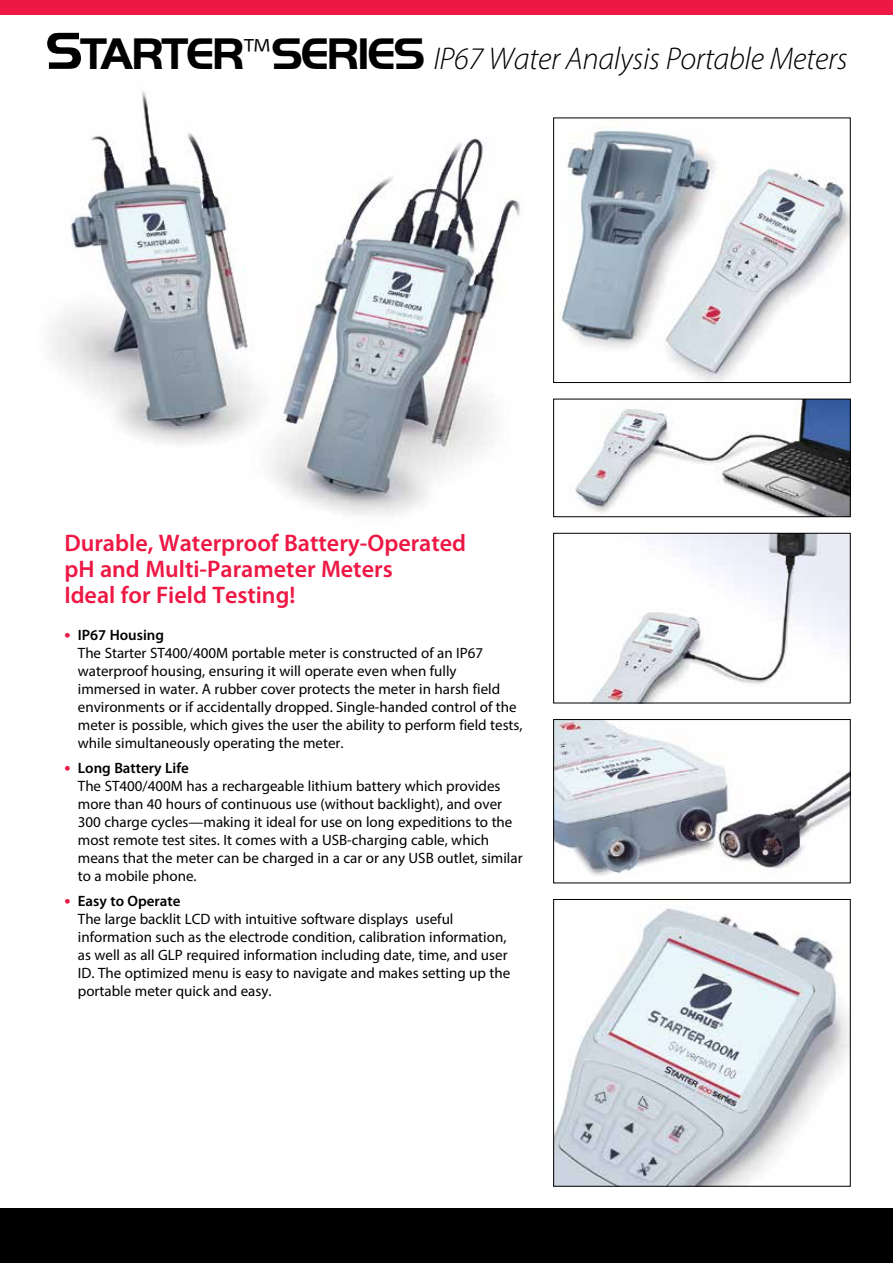
<style>
.page{position:relative;width:893px;height:1263px;background:#fff}
.page>*{position:absolute;margin:0;border:0;box-sizing:border-box;transform-origin:0 0}
.t1{font:italic 300 31.5px "Myriad Pro";letter-spacing:-.01em;color:#000}
.t2{font:600 24px/25.8px "Myriad Pro";color:#ed1844}
.t3{font:15px/18px "Myriad Pro";color:#000}
.s1{font-family:"Handel Got D";font-weight:700;font-style:normal;font-size:54px}
.s2{font-family:"Handel Got D";font-weight:700;font-style:normal;font-size:45.9px}
.s3{font-style:normal;font-size:45.9px}
.s4{font-weight:700;font-size:18px;color:#ed1844}
.s5{font-weight:600}
</style>
<div class="page">
<div style="left:0;top:0;width:893px;height:15px;background:#ed1844"></div>
<div style="left:0;top:1208px;width:893px;height:55px;background:#000"></div>
<img style="left:272px;top:138px;width:248px;height:377px">
<img style="left:51px;top:91px;width:227px;height:363px">
<img style="left:561px;top:130px;width:287px;height:251px">
<div style="left:553px;top:118px;width:297px;height:265px;border:1px solid #000"></div>
<img style="left:555px;top:908px;width:293px;height:276px">
<div style="left:553px;top:899px;width:297px;height:287px;border:1px solid #000"></div>
<img style="left:592px;top:535px;width:256px;height:166px">
<div style="left:553px;top:533px;width:297px;height:170px;border:1px solid #000"></div>
<img style="left:555px;top:721px;width:293px;height:155px">
<div style="left:553px;top:719px;width:297px;height:164px;border:1px solid #000"></div>
<img style="left:575px;top:401px;width:273px;height:114px">
<div style="left:553px;top:399px;width:297px;height:118px;border:1px solid #000"></div>
<h1 class="t1" style="left:45px;top:39px;width:804px"><span class="s1">S</span><span class="s2">TARTER</span><span class="s3">™</span><span class="s2">SERIES</span> IP67 Water Analysis Portable Meters</h1>
<h2 class="t2" style="left:64px;top:530px;width:403px">Durable, Waterproof Battery-Operated pH and Multi-Parameter Meters<br>Ideal for Field Testing!</h2>
<p class="t3" style="left:78px;top:626px;width:446px;text-indent:-14px"><span class="s4">•</span> <span class="s5">IP67 Housing<br></span>The Starter ST400/400M portable meter is constructed of an IP67 waterproof housing, ensuring it will operate even when fully immersed in water. A rubber cover protects the meter in harsh field environments or if accidentally dropped. Single-handed control of the meter is possible, which gives the user the ability to perform field tests, while simultaneously operating the meter.</p>
<p class="t3" style="left:78px;top:759px;width:446px;text-indent:-14px"><span class="s4">•</span> <span class="s5">Long Battery Life<br></span>The ST400/400M has a rechargeable lithium battery which provides more than 40 hours of continuous use (without backlight), and over 300 charge cycles—making it ideal for use on long expeditions to the most remote test sites. It comes with a USB-charging cable, which means that the meter can be charged in a car or any USB outlet, similar to a mobile phone.</p>
<p class="t3" style="left:78px;top:892px;width:434px;text-indent:-14px"><span class="s4">•</span> <span class="s5">Easy to Operate<br></span>The large backlit LCD with intuitive software displays useful information such as the electrode condition, calibration information, as well as all GLP required information including date, time, and user ID. The optimized menu is easy to navigate and makes setting up the portable meter quick and easy.</p>
</div>
